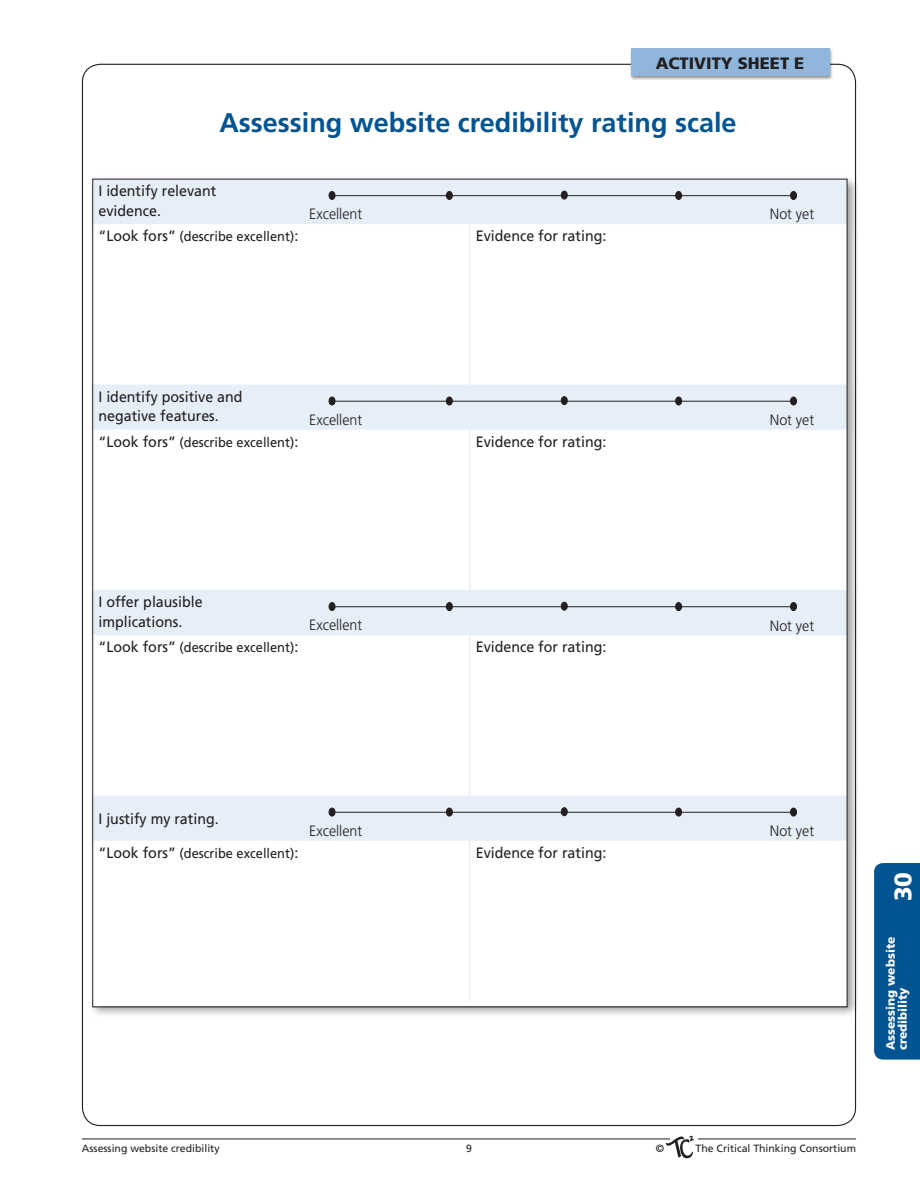
<style>
.page{position:relative;width:920px;height:1190px;background:#fff}
.page>*{position:absolute;margin:0;border:0;box-sizing:border-box;transform-origin:0 0}
.t1{font:700 27px "Frutiger";color:#015492}
.t2{font:900 24px "Frutiger";color:#fff}
.t3{font:900 16.5px "Frutiger";color:#231f20}
.t4{font:15px/19.5px "Frutiger";color:#231f20;scale:.95 1}
.t5{font:300 15px "Frutiger";color:#231f20;scale:.95 1}
.t6{font:13.5px "Frutiger";color:#231f20;scale:.95 1}
.t7{font:900 12px/12px "Frutiger";color:#fff}
.t8{font:10.5px "Frutiger";color:#231f20}
.s1{font-size:15px}
</style>
<div class="page">
<hr style="left:82px;top:1139px;width:774px;height:1px;background:#231f20">
<hr style="left:670px;top:1137px;width:28px;height:3px;background:#fff">
<svg style="left:666px;top:1135px;width:28px;height:24px"></svg>
<div style="left:629px;top:47px;width:204px;height:33px;background:#231f20;opacity:.5"></div>
<div style="left:631px;top:49px;width:198px;height:27px;background:#90b7db"></div>
<div style="left:89px;top:175px;width:771px;height:843px;background:#231f20;opacity:.45"></div>
<div style="left:92px;top:179px;width:755px;height:826px;background:#fff"></div>
<svg style="left:94px;top:181px;width:751px;height:660px"></svg>
<hr style="left:469px;top:224px;width:1px;height:161px;background:#e6e7e9">
<hr style="left:469px;top:430px;width:1px;height:160px;background:#e6e7e9">
<hr style="left:469px;top:635px;width:1px;height:161px;background:#e6e7e9">
<hr style="left:469px;top:841px;width:1px;height:160px;background:#e6e7e9">
<hr style="left:335px;top:195px;width:458px;height:1px;background:#231f20">
<div style="left:329px;top:191px;width:6px;height:8px;background:#231f20;border-radius:50%"></div>
<div style="left:329px;top:191px;width:6px;height:8px;border:1px solid #231f20;border-radius:50%"></div>
<div style="left:561px;top:191px;width:6px;height:8px;background:#231f20;border-radius:50%"></div>
<div style="left:561px;top:191px;width:6px;height:8px;border:1px solid #231f20;border-radius:50%"></div>
<div style="left:446px;top:191px;width:6px;height:8px;background:#231f20;border-radius:50%"></div>
<div style="left:446px;top:191px;width:6px;height:8px;border:1px solid #231f20;border-radius:50%"></div>
<div style="left:675px;top:191px;width:6px;height:8px;background:#231f20;border-radius:50%"></div>
<div style="left:675px;top:191px;width:6px;height:8px;border:1px solid #231f20;border-radius:50%"></div>
<div style="left:790px;top:191px;width:6px;height:8px;background:#231f20;border-radius:50%"></div>
<div style="left:790px;top:191px;width:6px;height:8px;border:1px solid #231f20;border-radius:50%"></div>
<hr style="left:335px;top:401px;width:458px;height:1px;background:#231f20">
<div style="left:329px;top:397px;width:6px;height:8px;background:#231f20;border-radius:50%"></div>
<div style="left:329px;top:397px;width:6px;height:8px;border:1px solid #231f20;border-radius:50%"></div>
<div style="left:561px;top:397px;width:6px;height:8px;background:#231f20;border-radius:50%"></div>
<div style="left:561px;top:397px;width:6px;height:8px;border:1px solid #231f20;border-radius:50%"></div>
<div style="left:446px;top:397px;width:6px;height:8px;background:#231f20;border-radius:50%"></div>
<div style="left:446px;top:397px;width:6px;height:8px;border:1px solid #231f20;border-radius:50%"></div>
<div style="left:675px;top:397px;width:6px;height:8px;background:#231f20;border-radius:50%"></div>
<div style="left:675px;top:397px;width:6px;height:8px;border:1px solid #231f20;border-radius:50%"></div>
<div style="left:790px;top:397px;width:6px;height:8px;background:#231f20;border-radius:50%"></div>
<div style="left:790px;top:397px;width:6px;height:8px;border:1px solid #231f20;border-radius:50%"></div>
<hr style="left:335px;top:606px;width:458px;height:1px;background:#231f20">
<div style="left:329px;top:602px;width:6px;height:8px;background:#231f20;border-radius:50%"></div>
<div style="left:329px;top:602px;width:6px;height:8px;border:1px solid #231f20;border-radius:50%"></div>
<div style="left:561px;top:602px;width:6px;height:8px;background:#231f20;border-radius:50%"></div>
<div style="left:561px;top:602px;width:6px;height:8px;border:1px solid #231f20;border-radius:50%"></div>
<div style="left:446px;top:602px;width:6px;height:8px;background:#231f20;border-radius:50%"></div>
<div style="left:446px;top:602px;width:6px;height:8px;border:1px solid #231f20;border-radius:50%"></div>
<div style="left:675px;top:602px;width:6px;height:8px;background:#231f20;border-radius:50%"></div>
<div style="left:675px;top:602px;width:6px;height:8px;border:1px solid #231f20;border-radius:50%"></div>
<div style="left:790px;top:602px;width:6px;height:8px;background:#231f20;border-radius:50%"></div>
<div style="left:790px;top:602px;width:6px;height:8px;border:1px solid #231f20;border-radius:50%"></div>
<hr style="left:335px;top:812px;width:458px;height:1px;background:#231f20">
<div style="left:329px;top:808px;width:6px;height:8px;background:#231f20;border-radius:50%"></div>
<div style="left:329px;top:808px;width:6px;height:8px;border:1px solid #231f20;border-radius:50%"></div>
<div style="left:561px;top:808px;width:6px;height:8px;background:#231f20;border-radius:50%"></div>
<div style="left:561px;top:808px;width:6px;height:8px;border:1px solid #231f20;border-radius:50%"></div>
<div style="left:446px;top:808px;width:6px;height:8px;background:#231f20;border-radius:50%"></div>
<div style="left:446px;top:808px;width:6px;height:8px;border:1px solid #231f20;border-radius:50%"></div>
<div style="left:675px;top:808px;width:6px;height:8px;background:#231f20;border-radius:50%"></div>
<div style="left:675px;top:808px;width:6px;height:8px;border:1px solid #231f20;border-radius:50%"></div>
<div style="left:790px;top:808px;width:6px;height:8px;background:#231f20;border-radius:50%"></div>
<div style="left:790px;top:808px;width:6px;height:8px;border:1px solid #231f20;border-radius:50%"></div>
<div style="left:874px;top:863px;width:46px;height:196px;background:#015492"></div>
<p class="t3" style="left:656px;top:53px;width:150px">ACTIVITY SHEET E</p>
<h1 class="t1" style="left:219px;top:107px;width:519px">Assessing website credibility rating scale</h1>
<p class="t4" style="left:98px;top:181px;width:126px">I identify relevant evidence.</p>
<p class="t5" style="left:309px;top:205px;width:57px">Excellent</p>
<p class="t5" style="left:770px;top:206px;width:48px">Not yet</p>
<p class="t6" style="left:98px;top:229px;width:212px"><span class="s1">“Look fors”</span> (describe excellent)<span class="s1">:</span></p>
<p class="t4" style="left:476px;top:226px;width:139px">Evidence for rating:</p>
<p class="t4" style="left:98px;top:387px;width:153px">I identify positive and negative features.</p>
<p class="t5" style="left:309px;top:411px;width:57px">Excellent</p>
<p class="t5" style="left:770px;top:411px;width:48px">Not yet</p>
<p class="t6" style="left:98px;top:434px;width:212px"><span class="s1">“Look fors”</span> (describe excellent)<span class="s1">:</span></p>
<p class="t4" style="left:476px;top:432px;width:139px">Evidence for rating:</p>
<p class="t4" style="left:98px;top:592px;width:111px">I offer plausible implications.</p>
<p class="t5" style="left:309px;top:616px;width:57px">Excellent</p>
<p class="t5" style="left:770px;top:617px;width:48px">Not yet</p>
<p class="t6" style="left:98px;top:640px;width:212px"><span class="s1">“Look fors”</span> (describe excellent)<span class="s1">:</span></p>
<p class="t4" style="left:476px;top:637px;width:139px">Evidence for rating:</p>
<p class="t4" style="left:98px;top:809px;width:128px">I justify my rating.</p>
<p class="t5" style="left:309px;top:822px;width:57px">Excellent</p>
<p class="t5" style="left:770px;top:822px;width:48px">Not yet</p>
<p class="t6" style="left:98px;top:845px;width:212px"><span class="s1">“Look fors”</span> (describe excellent)<span class="s1">:</span></p>
<p class="t4" style="left:476px;top:843px;width:139px">Evidence for rating:</p>
<h2 class="t2" style="left:888px;top:901px;width:31px;rotate:-90deg">30</h2>
<p class="t7" style="left:884px;top:1050px;width:115px;rotate:-90deg">Assessing website credibility</p>
<p class="t8" style="left:82px;top:1142px;width:139px">Assessing website credibility</p>
<p class="t8" style="left:466px;top:1142px;width:7px">9</p>
<p class="t8" style="left:656px;top:1142px;width:10px">©</p>
<p class="t8" style="left:695px;top:1142px;width:162px">The Critical Thinking Consortium</p>
</div>
